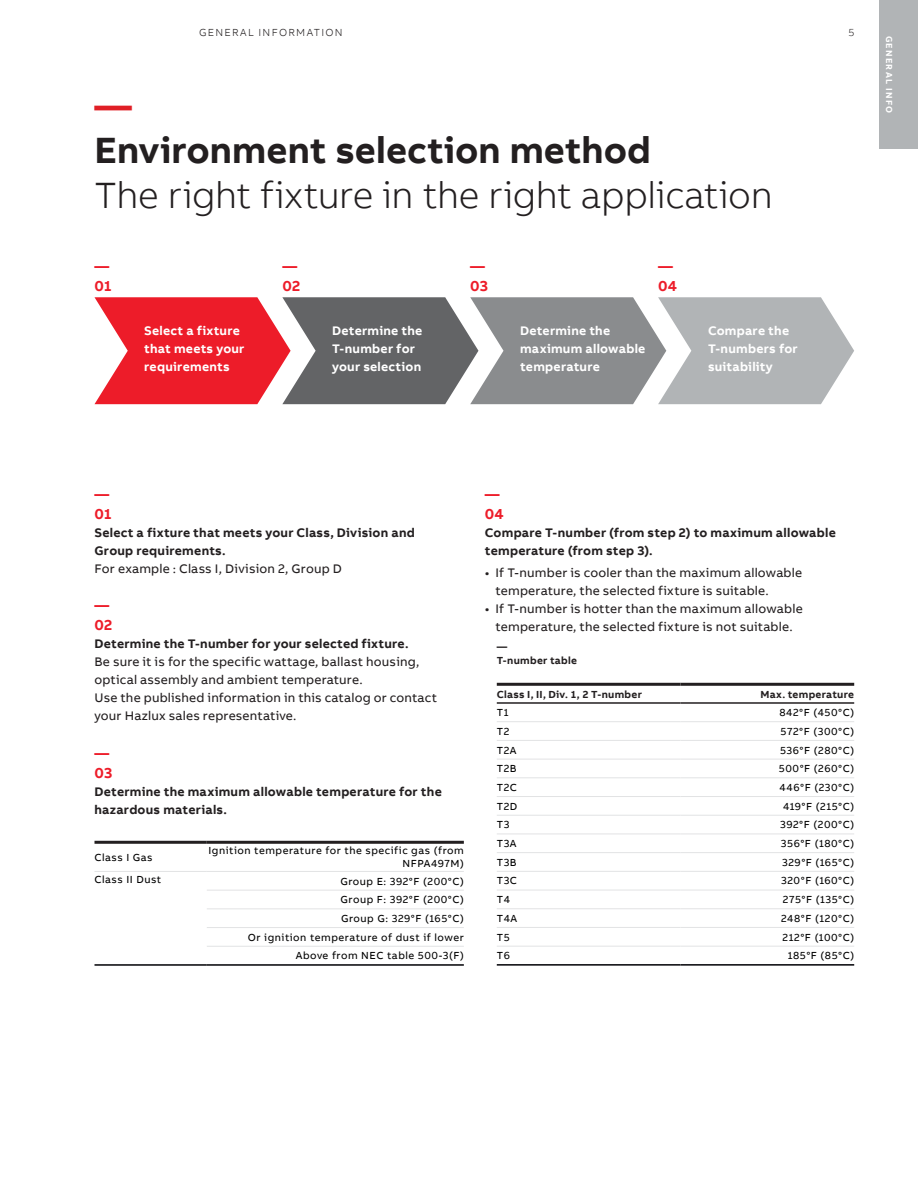
<style>
.page{position:relative;width:918px;height:1188px;background:#fff}
.page>*{position:absolute;margin:0;border:0;box-sizing:border-box;transform-origin:0 0}
.t1{font:300 37.5px "AB Bvoice";letter-spacing:-.01em;color:#231f20}
.t2{font:700 37.5px "AB Bvoice";color:#231f20}
.t3{font:700 37.5px "AB Bvoice";color:#e01f26}
.t4{font:700 14.85px/19.8px "AB Bvoice";letter-spacing:.01em;color:#ed1c29}
.t5{font:12.75px/18px "AB Bvoice";letter-spacing:.015em;color:#231f20}
.t6{font:700 12.75px/18px "AB Bvoice";letter-spacing:.02em;color:#231f20}
.t7{font:700 12.75px/18px "AB Bvoice";letter-spacing:.02em;color:#fff}
.t8{font:10.5px/18.8px "AB Bvoice";letter-spacing:.05em;color:#000;text-align:right}
.t9{font:700 10.5px/13.5px "AB Bvoice";letter-spacing:.025em;color:#231f20}
.t10{font:300 10.5px "AB Bvoice";letter-spacing:.12em;color:#231f20}
.t11{font:700 9px "AB Bvoice";letter-spacing:.135em;color:#fff}
</style>
<div class="page">
<svg style="left:497px;top:758px;width:357px;height:132px"></svg>
<hr style="left:497px;top:683px;width:183px;height:3px;background:#231f20">
<hr style="left:680px;top:683px;width:174px;height:3px;background:#231f20">
<hr style="left:497px;top:964px;width:183px;height:2px;background:#000005">
<hr style="left:680px;top:964px;width:174px;height:2px;background:#000005">
<hr style="left:497px;top:702px;width:183px;height:2px;background:#231f20">
<hr style="left:680px;top:702px;width:174px;height:2px;background:#231f20">
<hr style="left:497px;top:721px;width:183px;height:1px;background:#e2e3e4">
<hr style="left:680px;top:721px;width:174px;height:1px;background:#e2e3e4">
<hr style="left:497px;top:740px;width:183px;height:1px;background:#e2e3e4">
<hr style="left:680px;top:740px;width:174px;height:1px;background:#e2e3e4">
<hr style="left:497px;top:759px;width:183px;height:1px;background:#e2e3e4">
<hr style="left:680px;top:759px;width:174px;height:1px;background:#e2e3e4">
<hr style="left:497px;top:777px;width:183px;height:1px;background:#e2e3e4">
<hr style="left:680px;top:777px;width:174px;height:1px;background:#e2e3e4">
<hr style="left:497px;top:796px;width:183px;height:1px;background:#e2e3e4">
<hr style="left:680px;top:796px;width:174px;height:1px;background:#e2e3e4">
<hr style="left:497px;top:815px;width:183px;height:1px;background:#e2e3e4">
<hr style="left:680px;top:815px;width:174px;height:1px;background:#e2e3e4">
<hr style="left:497px;top:834px;width:183px;height:1px;background:#e2e3e4">
<hr style="left:680px;top:834px;width:174px;height:1px;background:#e2e3e4">
<hr style="left:497px;top:852px;width:183px;height:1px;background:#e2e3e4">
<hr style="left:680px;top:852px;width:174px;height:1px;background:#e2e3e4">
<hr style="left:497px;top:871px;width:183px;height:1px;background:#e2e3e4">
<hr style="left:680px;top:871px;width:174px;height:1px;background:#e2e3e4">
<hr style="left:497px;top:890px;width:183px;height:1px;background:#e2e3e4">
<hr style="left:680px;top:890px;width:174px;height:1px;background:#e2e3e4">
<hr style="left:497px;top:908px;width:183px;height:1px;background:#e2e3e4">
<hr style="left:680px;top:908px;width:174px;height:1px;background:#e2e3e4">
<hr style="left:497px;top:927px;width:183px;height:1px;background:#e2e3e4">
<hr style="left:680px;top:927px;width:174px;height:1px;background:#e2e3e4">
<hr style="left:497px;top:946px;width:183px;height:1px;background:#e2e3e4">
<hr style="left:680px;top:946px;width:174px;height:1px;background:#e2e3e4">
<svg style="left:207px;top:889px;width:256px;height:21px"></svg>
<hr style="left:94px;top:841px;width:113px;height:3px;background:#231f20">
<hr style="left:207px;top:841px;width:257px;height:3px;background:#231f20">
<hr style="left:94px;top:871px;width:113px;height:1px;background:#e2e3e4">
<hr style="left:94px;top:964px;width:113px;height:2px;background:#000005">
<hr style="left:207px;top:871px;width:257px;height:1px;background:#e2e3e4">
<hr style="left:207px;top:890px;width:257px;height:1px;background:#e2e3e4">
<hr style="left:207px;top:908px;width:257px;height:1px;background:#e2e3e4">
<hr style="left:207px;top:927px;width:257px;height:1px;background:#e2e3e4">
<hr style="left:207px;top:946px;width:257px;height:1px;background:#e2e3e4">
<hr style="left:207px;top:964px;width:257px;height:2px;background:#000005">
<svg style="left:94px;top:297px;width:760px;height:107px;background:#b08489"></svg>
<div style="left:879px;top:0;width:39px;height:148px;background:#b1b4b6"></div>
<p class="t10" style="left:199px;top:26px;width:145px">GENERAL INFORMATION</p>
<h1 class="t3" style="left:94px;top:81px;width:39px">—</h1>
<h1 class="t2" style="left:94px;top:126px;width:558px">Environment selection method</h1>
<h1 class="t1" style="left:94px;top:173px;width:680px">The right fixture in the right application</h1>
<h2 class="t4" style="left:94px;top:256px;width:19px">—<br>01</h2>
<h2 class="t4" style="left:282px;top:256px;width:19px">—<br>02</h2>
<h2 class="t4" style="left:470px;top:256px;width:19px">—<br>03</h2>
<h2 class="t4" style="left:658px;top:256px;width:20px">—<br>04</h2>
<p class="t7" style="left:144px;top:322px;width:102px">Select a fixture that meets your requirements</p>
<p class="t7" style="left:332px;top:322px;width:92px">Determine the<br>T-number for your selection</p>
<p class="t7" style="left:520px;top:322px;width:127px">Determine the maximum allowable temperature</p>
<p class="t7" style="left:708px;top:322px;width:91px">Compare the<br>T-numbers for suitability</p>
<p class="t10" style="left:848px;top:26px;width:7px">5</p>
<p class="t11" style="left:895px;top:36px;width:78px;rotate:90deg">GENERAL INFO</p>
<h2 class="t4" style="left:94px;top:484px;width:19px">—<br>01</h2>
<p class="t6" style="left:94px;top:523px;width:322px">Select a fixture that meets your Class, Division and<br>Group requirements.</p>
<p class="t5" style="left:94px;top:559px;width:249px">For example : Class I, Division 2, Group D</p>
<h2 class="t4" style="left:94px;top:596px;width:19px">—<br>02</h2>
<p class="t6" style="left:94px;top:635px;width:316px">Determine the T-number for your selected fixture.</p>
<p class="t5" style="left:94px;top:653px;width:344px">Be sure it is for the specific wattage, ballast housing, optical assembly and ambient temperature.<br>Use the published information in this catalog or contact your Hazlux sales representative.</p>
<h2 class="t4" style="left:94px;top:743px;width:19px">—<br>03</h2>
<p class="t6" style="left:94px;top:783px;width:349px">Determine the maximum allowable temperature for the hazardous materials.</p>
<p class="t8" style="left:94px;top:848px;width:60px">Class I Gas</p>
<p class="t8" style="left:208px;top:845px;width:257px;line-height:12.6px">Ignition temperature for the specific gas (from<br>NFPA497M)</p>
<p class="t8" style="left:94px;top:871px;width:68px">Class II Dust</p>
<p class="t8" style="left:248px;top:872px;width:217px">Group E: 392°F (200°C)<br>Group F: 392°F (200°C)<br>Group G: 329°F (165°C)<br>Or ignition temperature of dust if lower<br>Above from NEC table 500-3(F)</p>
<h2 class="t4" style="left:485px;top:484px;width:20px">—<br>04</h2>
<p class="t6" style="left:485px;top:523px;width:352px">Compare T-number (from step 2) to maximum allowable temperature (from step 3).</p>
<p class="t5" style="left:496px;top:564px;width:308px;text-indent:-11px">• If T-number is cooler than the maximum allowable temperature, the selected fixture is suitable.</p>
<p class="t5" style="left:485px;top:600px;width:319px;text-align:center">• If T-number is hotter than the maximum allowable temperature, the selected fixture is not suitable.</p>
<p class="t9" style="left:497px;top:640px;width:82px">—<br>T-number table</p>
<p class="t9" style="left:497px;top:688px;width:147px">Class I, II, Div. 1, 2 T-number</p>
<p class="t9" style="left:761px;top:688px;width:95px">Max. temperature</p>
<p class="t8" style="left:497px;top:703px;width:13px">T1</p>
<p class="t8" style="left:779px;top:703px;width:76px">842°F (450°C)</p>
<p class="t8" style="left:497px;top:722px;width:14px">T2</p>
<p class="t8" style="left:781px;top:722px;width:75px">572°F (300°C)</p>
<p class="t8" style="left:497px;top:741px;width:21px">T2A</p>
<p class="t8" style="left:780px;top:741px;width:76px">536°F (280°C)</p>
<p class="t8" style="left:497px;top:759px;width:21px">T2B</p>
<p class="t8" style="left:779px;top:759px;width:77px">500°F (260°C)</p>
<p class="t8" style="left:497px;top:778px;width:22px">T2C</p>
<p class="t8" style="left:780px;top:778px;width:76px">446°F (230°C)</p>
<p class="t8" style="left:497px;top:797px;width:22px">T2D</p>
<p class="t8" style="left:783px;top:797px;width:73px">419°F (215°C)</p>
<p class="t8" style="left:497px;top:815px;width:14px">T3</p>
<p class="t8" style="left:780px;top:815px;width:76px">392°F (200°C)</p>
<p class="t8" style="left:497px;top:834px;width:21px">T3A</p>
<p class="t8" style="left:781px;top:834px;width:75px">356°F (180°C)</p>
<p class="t8" style="left:497px;top:853px;width:21px">T3B</p>
<p class="t8" style="left:782px;top:853px;width:74px">329°F (165°C)</p>
<p class="t8" style="left:497px;top:872px;width:22px">T3C</p>
<p class="t8" style="left:781px;top:872px;width:75px">320°F (160°C)</p>
<p class="t8" style="left:497px;top:890px;width:15px">T4</p>
<p class="t8" style="left:783px;top:890px;width:73px">275°F (135°C)</p>
<p class="t8" style="left:497px;top:909px;width:22px">T4A</p>
<p class="t8" style="left:781px;top:909px;width:75px">248°F (120°C)</p>
<p class="t8" style="left:497px;top:928px;width:14px">T5</p>
<p class="t8" style="left:783px;top:928px;width:73px">212°F (100°C)</p>
<p class="t8" style="left:497px;top:946px;width:15px">T6</p>
<p class="t8" style="left:788px;top:946px;width:68px">185°F (85°C)</p>
</div>
